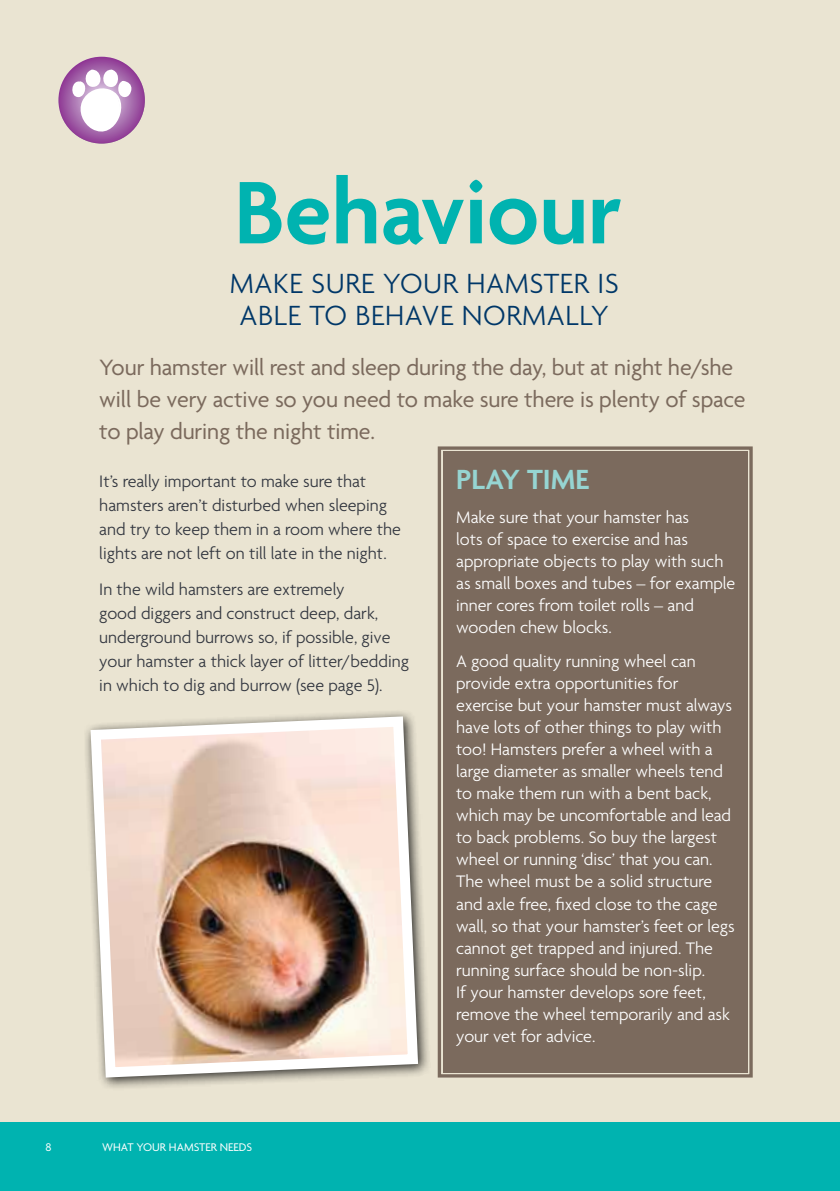
<style>
.page{position:relative;width:840px;height:1191px;background:#fff}
.page>*{position:absolute;margin:0;border:0;box-sizing:border-box;transform-origin:0 0}
.t1{font:600 96px "Agenda";letter-spacing:-.005em;color:#00b3b0}
.t2{font:300 30px/32px "Agenda";letter-spacing:.02em;color:#003768;text-align:center}
.t3{font:600 30px "Agenda";color:#96d5d2}
.t4{font:24px/32px "Agenda";letter-spacing:-.005em;color:#7b6a5d}
.t5{font:300 18px/22px "Agenda";color:#fff}
.t6{font:300 18px/24px "Agenda";color:#32363f}
.t7{font:12px "Agenda";color:#fff}
</style>
<div class="page">
<div style="left:0;top:0;width:839px;height:1138px;background:#eae4d2"></div>
<div style="left:0;top:1123px;width:839px;height:68px;background:#00b3b0"></div>
<svg style="left:58px;top:57px;width:87px;height:87px"></svg>
<div style="left:437px;top:446px;width:316px;height:632px;background:#7b6a5d"></div>
<div style="left:444px;top:453px;width:301px;height:617px;border:3px solid #7b6a5d"></div>
<div style="left:83px;top:709px;width:348px;height:381px;background:#000;opacity:.8"></div>
<img style="left:85px;top:711px;width:338px;height:371px">
<hr style="left:839px;top:0;width:1px;height:626px;background:#d1d3d4">
<h1 class="t1" style="left:234px;top:154px;width:388px">Behaviour</h1>
<h2 class="t2" style="left:230px;top:266px;width:390px">MAKE SURE YOUR HAMSTER IS<br>ABLE TO BEHAVE NORMALLY</h2>
<h3 class="t4" style="left:99px;top:351px;width:647px">Your hamster will rest and sleep during the day, but at night he/she will be very active so you need to make sure there is plenty of space to play during the night time.</h3>
<h2 class="t3" style="left:456px;top:461px;width:134px">PLAY TIME</h2>
<p class="t5" style="left:456px;top:506px;width:280px">Make sure that your hamster has<br>lots of space to exercise and has appropriate objects to play with such as small boxes and tubes – for example inner cores from toilet rolls – and wooden chew blocks.</p>
<p class="t5" style="left:456px;top:650px;width:280px">A good quality running wheel can provide extra opportunities for exercise but your hamster must always have lots of other things to play with too! Hamsters prefer a wheel with a large diameter as smaller wheels tend to make them run with a bent back, which may be uncomfortable and lead to back problems. So buy the largest wheel or running ‘disc’ that you can.<br>The wheel must be a solid structure and axle free, fixed close to the cage wall, so that your hamster’s feet or legs cannot get trapped and injured. The running surface should be non-slip.<br>If your hamster develops sore feet, remove the wheel temporarily and ask your vet for advice.</p>
<p class="t6" style="left:99px;top:469px;width:303px">It’s really important to make sure that hamsters aren’t disturbed when sleeping and try to keep them in a room where the lights are not left on till late in the night.</p>
<p class="t6" style="left:99px;top:577px;width:311px">In the wild hamsters are extremely<br>good diggers and construct deep, dark, underground burrows so, if possible, give your hamster a thick layer of litter/bedding in which to dig and burrow (see page 5).</p>
<p class="t7" style="left:45px;top:1140px;width:8px">8</p>
<p class="t7" style="left:102px;top:1140px;width:151px">WHAT YOUR HAMSTER NEEDS</p>
</div>
